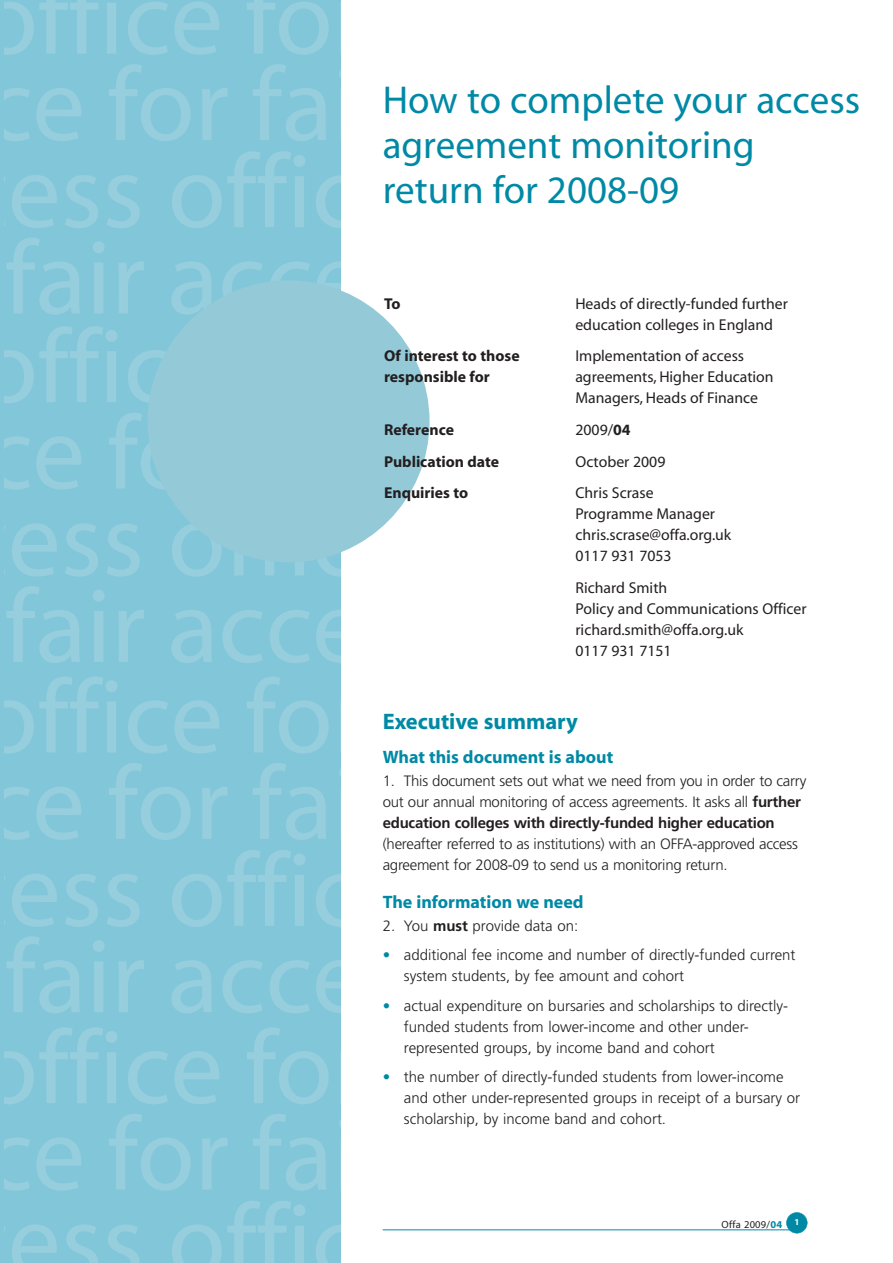
<style>
.page{position:relative;width:893px;height:1263px;background:#fff}
.page>*{position:absolute;margin:0;border:0;box-sizing:border-box;transform-origin:0 0}
.t1{font:39px/45px "Myriad";color:#0089a5}
.t2{font:700 22.5px "Myriad";color:#0089a5}
.t3{font:700 18px "Myriad";color:#0089a5}
.t4{font:15.75px/21px "Myriad";color:#231f20}
.t5{font:700 15.75px "Myriad";color:#231f20}
.t6{font:300 15px/21px "Frutiger";color:#231f20}
.t7{font:10.5px "Myriad";letter-spacing:.025em;color:#231f20}
.s1{font-weight:700}
.s2{color:#0089a5}
.s3{font-weight:700;color:#0089a5}
</style>
<div class="page">
<div style="left:0;top:0;width:340px;height:1263px;background:#82c7d9"></div>
<svg style="left:5px;top:0;width:111px;height:55px"></svg>
<svg style="left:128px;top:2px;width:40px;height:53px"></svg>
<svg style="left:174px;top:2px;width:45px;height:53px"></svg>
<svg style="left:247px;top:0;width:82px;height:55px"></svg>
<svg style="left:340px;top:2px;width:1px;height:52px"></svg>
<svg style="left:5px;top:88px;width:25px;height:53px"></svg>
<svg style="left:36px;top:88px;width:45px;height:53px"></svg>
<svg style="left:109px;top:64px;width:82px;height:77px"></svg>
<svg style="left:202px;top:88px;width:26px;height:52px"></svg>
<svg style="left:253px;top:64px;width:73px;height:77px"></svg>
<svg style="left:172px;top:151px;width:133px;height:77px"></svg>
<svg style="left:316px;top:175px;width:24px;height:53px"></svg>
<svg style="left:12px;top:175px;width:45px;height:53px"></svg>
<svg style="left:65px;top:175px;width:33px;height:53px"></svg>
<svg style="left:107px;top:175px;width:33px;height:53px"></svg>
<svg style="left:6px;top:238px;width:74px;height:77px"></svg>
<svg style="left:93px;top:241px;width:12px;height:72px"></svg>
<svg style="left:118px;top:261px;width:26px;height:52px"></svg>
<svg style="left:171px;top:261px;width:40px;height:54px"></svg>
<svg style="left:223px;top:261px;width:39px;height:35px"></svg>
<svg style="left:271px;top:261px;width:39px;height:20px"></svg>
<svg style="left:317px;top:261px;width:23px;height:28px"></svg>
<svg style="left:5px;top:326px;width:112px;height:77px"></svg>
<svg style="left:128px;top:350px;width:38px;height:53px"></svg>
<svg style="left:5px;top:436px;width:25px;height:54px"></svg>
<svg style="left:36px;top:436px;width:45px;height:53px"></svg>
<svg style="left:109px;top:413px;width:57px;height:77px"></svg>
<svg style="left:172px;top:500px;width:132px;height:77px"></svg>
<svg style="left:317px;top:553px;width:23px;height:24px"></svg>
<svg style="left:12px;top:523px;width:45px;height:53px"></svg>
<svg style="left:65px;top:523px;width:33px;height:54px"></svg>
<svg style="left:107px;top:523px;width:33px;height:54px"></svg>
<svg style="left:6px;top:586px;width:74px;height:77px"></svg>
<svg style="left:93px;top:590px;width:12px;height:72px"></svg>
<svg style="left:118px;top:610px;width:26px;height:52px"></svg>
<svg style="left:171px;top:610px;width:41px;height:53px"></svg>
<svg style="left:223px;top:610px;width:39px;height:53px"></svg>
<svg style="left:270px;top:610px;width:39px;height:53px"></svg>
<svg style="left:316px;top:610px;width:24px;height:53px"></svg>
<svg style="left:5px;top:677px;width:112px;height:76px"></svg>
<svg style="left:128px;top:700px;width:40px;height:53px"></svg>
<svg style="left:174px;top:700px;width:45px;height:53px"></svg>
<svg style="left:247px;top:677px;width:82px;height:76px"></svg>
<svg style="left:340px;top:700px;width:1px;height:52px"></svg>
<svg style="left:5px;top:787px;width:25px;height:53px"></svg>
<svg style="left:36px;top:787px;width:45px;height:53px"></svg>
<svg style="left:109px;top:763px;width:82px;height:77px"></svg>
<svg style="left:202px;top:787px;width:26px;height:52px"></svg>
<svg style="left:253px;top:763px;width:73px;height:77px"></svg>
<svg style="left:172px;top:850px;width:133px;height:77px"></svg>
<svg style="left:316px;top:874px;width:24px;height:53px"></svg>
<svg style="left:12px;top:874px;width:45px;height:53px"></svg>
<svg style="left:65px;top:874px;width:33px;height:53px"></svg>
<svg style="left:107px;top:874px;width:33px;height:53px"></svg>
<svg style="left:6px;top:936px;width:74px;height:77px"></svg>
<svg style="left:93px;top:940px;width:12px;height:72px"></svg>
<svg style="left:119px;top:960px;width:25px;height:52px"></svg>
<svg style="left:171px;top:960px;width:41px;height:53px"></svg>
<svg style="left:223px;top:960px;width:39px;height:53px"></svg>
<svg style="left:270px;top:960px;width:40px;height:53px"></svg>
<svg style="left:316px;top:960px;width:24px;height:53px"></svg>
<svg style="left:5px;top:1027px;width:112px;height:77px"></svg>
<svg style="left:128px;top:1051px;width:40px;height:53px"></svg>
<svg style="left:174px;top:1051px;width:45px;height:53px"></svg>
<svg style="left:247px;top:1027px;width:82px;height:77px"></svg>
<svg style="left:340px;top:1051px;width:1px;height:52px"></svg>
<svg style="left:5px;top:1138px;width:25px;height:53px"></svg>
<svg style="left:36px;top:1137px;width:45px;height:53px"></svg>
<svg style="left:109px;top:1114px;width:82px;height:77px"></svg>
<svg style="left:202px;top:1138px;width:26px;height:51px"></svg>
<svg style="left:253px;top:1114px;width:73px;height:77px"></svg>
<svg style="left:172px;top:1201px;width:133px;height:62px"></svg>
<svg style="left:316px;top:1225px;width:24px;height:38px"></svg>
<svg style="left:12px;top:1224px;width:45px;height:39px"></svg>
<svg style="left:66px;top:1225px;width:32px;height:38px"></svg>
<svg style="left:108px;top:1225px;width:32px;height:38px"></svg>
<div style="left:787px;top:1212px;width:20px;height:21px;background:#0089a5;border-radius:50%"></div>
<div style="left:786px;top:1212px;width:21px;height:21px;border:1px solid #0089a5;border-radius:50%"></div>
<hr style="left:383px;top:1229px;width:412px;height:1px;background:#0089a5">
<div style="left:148px;top:280px;width:282px;height:282px;background:#94c9d8;border-radius:50%"></div>
<h1 class="t1" style="left:383px;top:81px;width:479px">How to complete your access agreement monitoring return for 2008-09</h1>
<p class="t5" style="left:384px;top:298px;width:18px">To</p>
<p class="t4" style="left:575px;top:294px;width:214px">Heads of directly-funded further education colleges in England</p>
<p class="t5" style="left:384px;top:350px;width:137px">Of interest to those</p>
<p class="t4" style="left:575px;top:347px;width:170px">Implementation of access</p>
<p class="t5" style="left:384px;top:371px;width:107px">responsible for</p>
<p class="t4" style="left:575px;top:368px;width:200px">agreements, Higher Education<br>Managers, Heads of Finance</p>
<p class="t5" style="left:384px;top:424px;width:71px">Reference</p>
<p class="t4" style="left:575px;top:421px;width:57px">2009/<span class="s1">04</span></p>
<p class="t5" style="left:384px;top:455px;width:117px">Publication date</p>
<p class="t4" style="left:575px;top:452px;width:91px">October 2009</p>
<p class="t5" style="left:384px;top:487px;width:86px">Enquiries to</p>
<p class="t4" style="left:575px;top:484px;width:158px">Chris Scrase<br>Programme Manager chris.scrase@offa.org.uk<br>0117 931 7053</p>
<p class="t4" style="left:575px;top:578px;width:233px">Richard Smith<br>Policy and Communications Officer richard.smith@offa.org.uk<br>0117 931 7151</p>
<h2 class="t2" style="left:383px;top:713px;width:197px">Executive summary</h2>
<p class="t3" style="left:383px;top:750px;width:232px">What this document is about</p>
<p class="t6" style="left:383px;top:771px;width:425px">1. This document sets out what we need from you in order to carry out our annual monitoring of access agreements. It asks all <span class="s1">further education colleges with directly-funded higher education</span></p>
<p class="t6" style="left:383px;top:834px;width:417px">(hereafter referred to as institutions) with an OFFA-approved access agreement for 2008-09 to send us a monitoring return.</p>
<p class="t3" style="left:383px;top:895px;width:202px">The information we need</p>
<p class="t6" style="left:383px;top:916px;width:197px">2. You <span class="s1">must</span> provide data on:</p>
<p class="t6" style="left:404px;top:946px;width:393px;text-indent:-21px"><span class="s2">•</span> additional fee income and number of directly-funded current system students, by fee amount and cohort</p>
<p class="t6" style="left:404px;top:996px;width:386px;text-indent:-21px"><span class="s2">•</span> actual expenditure on bursaries and scholarships to directly&shy;funded students from lower-income and other under&shy;represented groups, by income band and cohort</p>
<p class="t6" style="left:404px;top:1068px;width:398px;text-indent:-21px"><span class="s2">•</span> the number of directly-funded students from lower-income and other under-represented groups in receipt of a bursary or scholarship, by income band and cohort.</p>
<p class="t7" style="left:722px;top:1220px;width:79px">Offa 2009/<span class="s3">04</span> <sup>1</sup></p>
</div>
